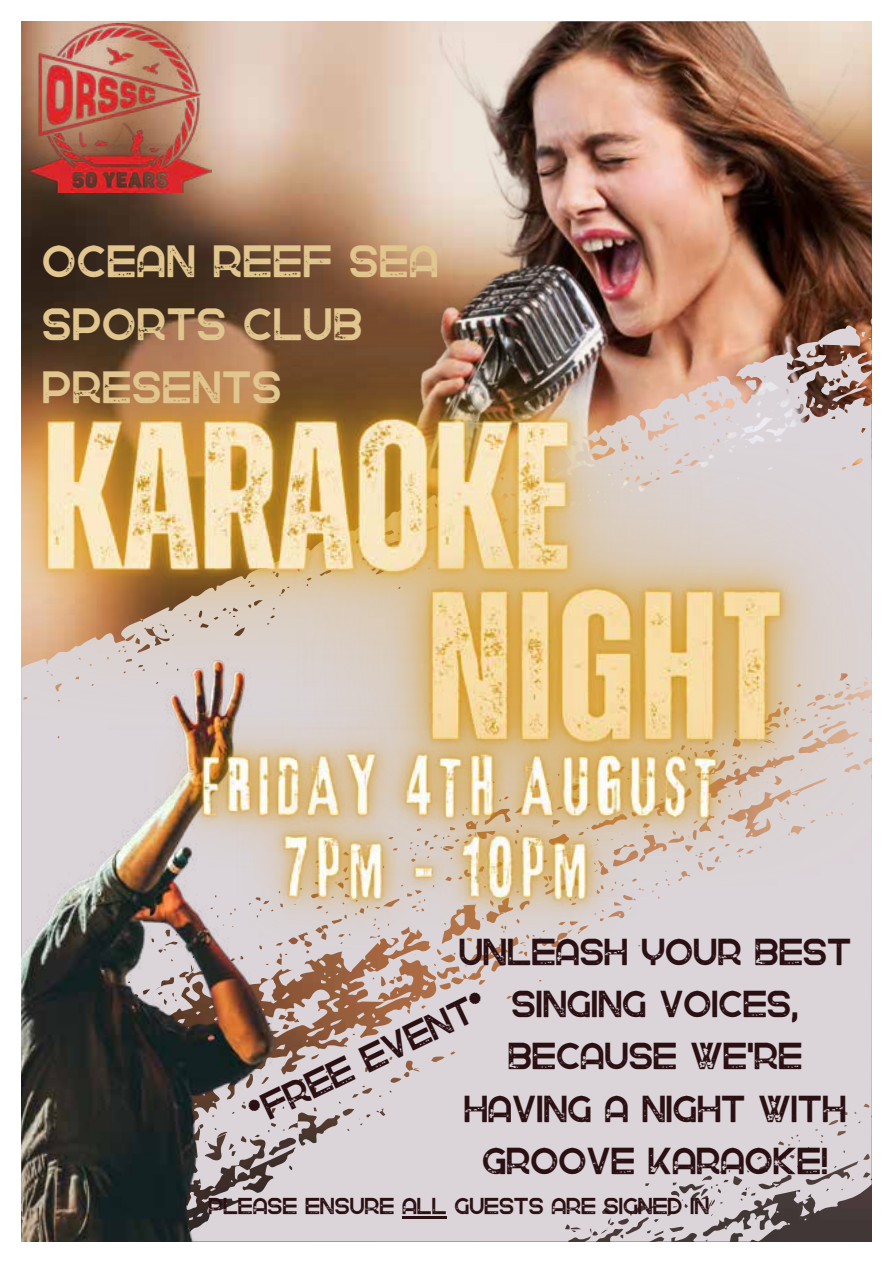
<style>
.page{position:relative;width:893px;height:1263px;background:#fff}
.page>*{position:absolute;margin:0;border:0;box-sizing:border-box;transform-origin:0 0}
.t1{font:45.15px/63px "Greenth Grunge";letter-spacing:.02em;color:#e1c68f}
.t2{font:37.5px/52.2px "Greenth Grunge";color:#2a0f13;text-align:center}
.t3{font:37.35px "Greenth Grunge";color:#2a0f13}
.t4{font:22.95px "Greenth Grunge";color:#2a0f13}
</style>
<div class="page">
<svg style="left:646px;top:1105px;width:226px;height:137px;background:#bcb5b8"></svg>
<img style="left:294px;top:21px;width:578px;height:290px">
<div style="left:646px;top:311px;width:226px;height:794px;background:#dbd5d9"></div>
<img style="left:28px;top:24px;width:183px;height:123px">
<img style="left:21px;top:863px;width:625px;height:379px">
<img style="left:21px;top:147px;width:800px;height:716px">
<img style="left:184px;top:325px;width:688px;height:701px">
<img style="left:100px;top:642px;width:724px;height:319px">
<img style="left:182px;top:723px;width:512px;height:319px">
<hr style="left:402px;top:1216px;width:45px;height:3px;background:#2a0f13">
<p class="t1" style="left:42px;top:230px;width:398px">OCEAN REEF SEA<br>SPORTS CLUB<br>PRESENTS</p>
<p class="t2" style="left:459px;top:926px;width:394px">UNLEASH YOUR BEST<br>SINGING VOICES,<br>BECAUSE WE'RE<br>HAVING A NIGHT WITH<br>GROOVE KARAOKE!</p>
<p class="t3" style="left:242px;top:1096px;width:261px;rotate:-26deg">*FREE EVENT*</p>
<p class="t4" style="left:208px;top:1193px;width:503px">PLEASE ENSURE ALL GUESTS ARE SIGNED IN</p>
</div>
